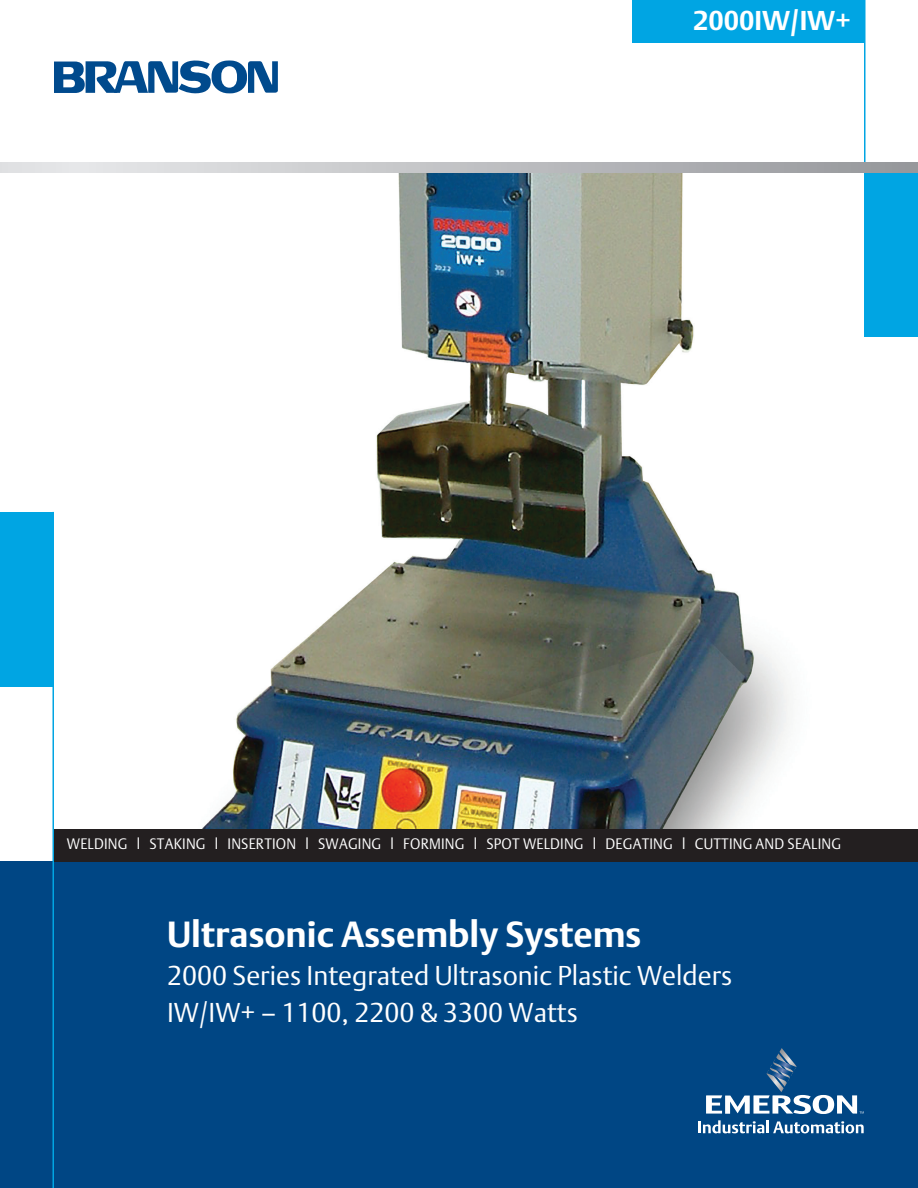
<style>
.page{position:relative;width:918px;height:1188px;background:#fff}
.page>*{position:absolute;margin:0;border:0;box-sizing:border-box;transform-origin:0 0}
.Title_white_24pt{font:700 36px "DTL Argo T";color:#fff}
.Subtitle_white_18_pt{font:300 27px "DTL Argo T";color:#fff}
.Boxed_name_white_18p{font:700 27px "DTL Argo T";color:#fff}
.Bar_graphic_text_10p{font:300 15px "DTL Argo T";letter-spacing:.015em;color:#fff;scale:.95 1}
</style>
<div class="page">
<div style="left:864px;top:162px;width:54px;height:175px;background:#00a5e3"></div>
<div style="left:0;top:862px;width:918px;height:326px;background:#004684"></div>
<svg style="left:54px;top:61px;width:224px;height:32px"></svg>
<svg style="left:706px;top:1048px;width:158px;height:66px"></svg>
<svg style="left:698px;top:1120px;width:166px;height:13px"></svg>
<img style="left:139px;top:172px;width:695px;height:657px">
<div style="left:633px;top:0;width:231px;height:43px;background:#00a5e3"></div>
<hr style="left:864px;top:0;width:2px;height:337px;background:#00a5e3">
<div style="left:0;top:512px;width:54px;height:175px;background:#00a5e3"></div>
<div style="left:54px;top:829px;width:864px;height:33px;background:#231f20"></div>
<svg style="left:0;top:162px;width:918px;height:10px;background:#c0c1c4"></svg>
<hr style="left:52px;top:512px;width:2px;height:676px;background:#00a5e3">
<p class="Boxed_name_white_18p" style="left:693px;top:5px;width:159px">2000IW/IW+</p>
<p class="Bar_graphic_text_10p" style="left:67px;top:835px;width:816px">WELDING l STAKING l INSERTION l SWAGING l FORMING l SPOT WELDING l DEGATING l CUTTING AND SEALING</p>
<p class="Title_white_24pt" style="left:167px;top:913px;width:476px">Ultrasonic Assembly Systems</p>
<p class="Subtitle_white_18_pt" style="left:167px;top:959px;width:567px">2000 Series Integrated Ultrasonic Plastic Welders</p>
<p class="Subtitle_white_18_pt" style="left:167px;top:996px;width:412px">IW/IW+ – 1100, 2200 &amp; 3300 Watts</p>
</div>
